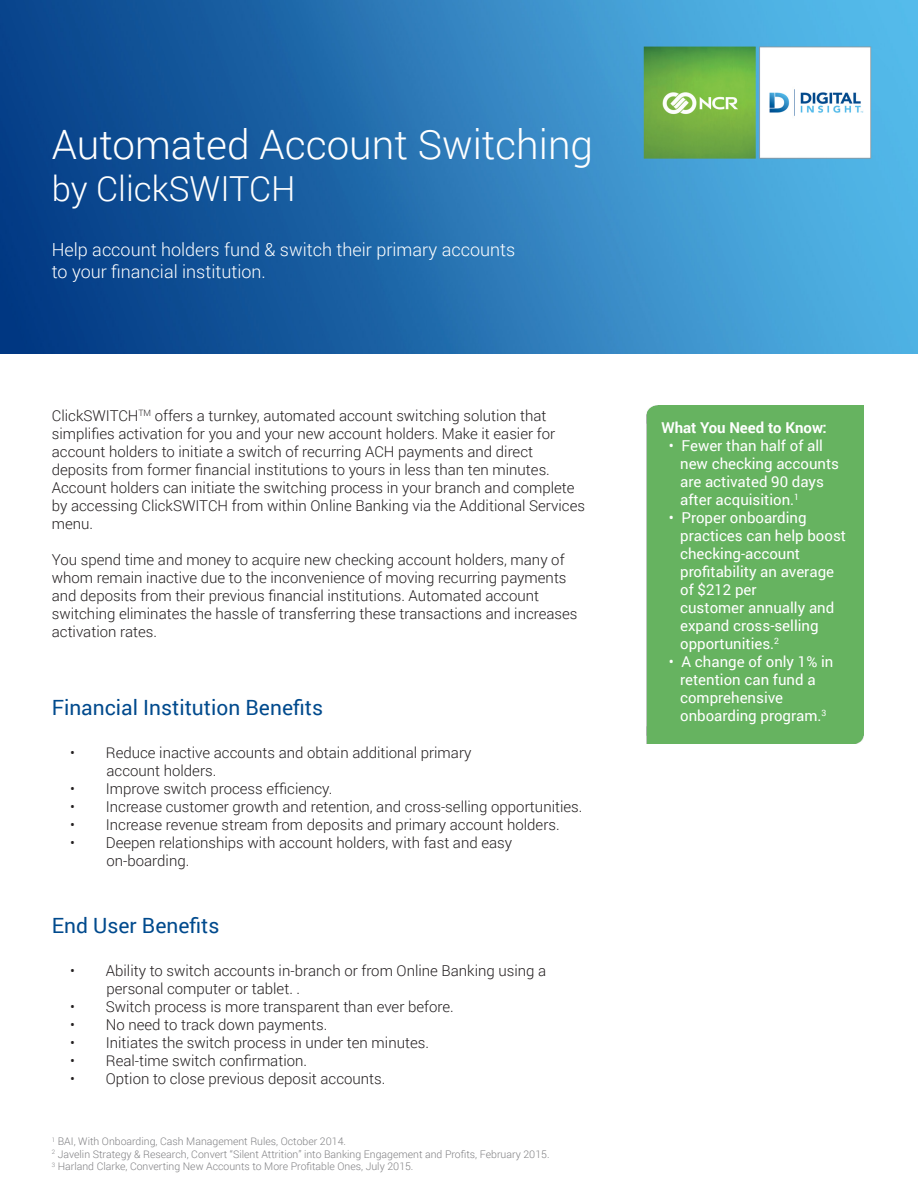
<style>
.page{position:relative;width:918px;height:1188px;background:#fff}
.page>*{position:absolute;margin:0;border:0;box-sizing:border-box;transform-origin:0 0}
.t1{font:300 40.5px "Roboto";color:#fff}
.t2{font:300 34.5px "Roboto";color:#fff}
.t3{font:21px "Roboto";color:#004a8d}
.t4{font:300 18px "Roboto";color:#fff}
.t5{font:300 15px/18px "Roboto";color:#231f20}
.t6{font:15px "Roboto";color:#fff}
.t7{font:700 15px "Roboto";color:#fff}
.t8{font:300 10.5px "Roboto";color:#808083}
</style>
<div class="page">
<img style="left:0;top:0;width:918px;height:353px">
<div style="left:647px;top:405px;width:217px;height:339px;background:#66b360"></div>
<p class="t1" style="left:52px;top:117px;width:543px">Automated Account Switching</p>
<p class="t2" style="left:52px;top:165px;width:245px">by ClickSWITCH</p>
<p class="t4" style="left:52px;top:238px;width:465px">Help account holders fund &amp; switch their primary accounts</p>
<p class="t4" style="left:52px;top:259px;width:216px">to your financial institution.</p>
<p class="t5" style="left:52px;top:406px;width:496px">ClickSWITCH<sup>TM</sup> offers a turnkey, automated account switching solution that</p>
<p class="t5" style="left:52px;top:424px;width:505px">simplifies activation for you and your new account holders. Make it easier for</p>
<p class="t5" style="left:52px;top:442px;width:483px">account holders to initiate a switch of recurring ACH payments and direct</p>
<p class="t5" style="left:52px;top:460px;width:535px">deposits from former financial institutions to yours in less than ten minutes.<br>Account holders can initiate the switching process in your branch and complete by accessing ClickSWITCH from within Online Banking via the Additional Services menu.</p>
<p class="t5" style="left:52px;top:550px;width:516px">You spend time and money to acquire new checking account holders, many of whom remain inactive due to the inconvenience of moving recurring payments and deposits from their previous financial institutions. Automated account</p>
<p class="t5" style="left:52px;top:604px;width:527px">switching eliminates the hassle of transferring these transactions and increases</p>
<p class="t5" style="left:52px;top:622px;width:107px">activation rates.</p>
<p class="t3" style="left:52px;top:693px;width:273px">Financial Institution Benefits</p>
<p class="t5" style="left:70px;top:743px;width:403px">• Reduce inactive accounts and obtain additional primary</p>
<p class="t5" style="left:107px;top:761px;width:111px">account holders.</p>
<p class="t5" style="left:70px;top:779px;width:264px">• Improve switch process efficiency.</p>
<p class="t5" style="left:70px;top:797px;width:514px">• Increase customer growth and retention, and cross-selling opportunities.</p>
<p class="t5" style="left:70px;top:815px;width:491px">• Increase revenue stream from deposits and primary account holders.</p>
<p class="t5" style="left:70px;top:833px;width:444px">• Deepen relationships with account holders, with fast and easy</p>
<p class="t5" style="left:107px;top:851px;width:84px">on-boarding.</p>
<p class="t3" style="left:52px;top:911px;width:169px">End User Benefits</p>
<p class="t5" style="left:70px;top:961px;width:478px">• Ability to switch accounts in-branch or from Online Banking using a</p>
<p class="t5" style="left:107px;top:979px;width:195px">personal computer or tablet. .</p>
<p class="t5" style="left:70px;top:997px;width:385px">• Switch process is more transparent than ever before.</p>
<p class="t5" style="left:70px;top:1015px;width:259px">• No need to track down payments.</p>
<p class="t5" style="left:70px;top:1033px;width:360px">• Initiates the switch process in under ten minutes.</p>
<p class="t5" style="left:70px;top:1051px;width:239px">• Real-time switch confirmation.</p>
<p class="t5" style="left:70px;top:1069px;width:317px">• Option to close previous deposit accounts.</p>
<p class="t8" style="left:52px;top:1134px;width:296px"><sup>1</sup> BAI, With Onboarding, Cash Management Rules, October 2014.</p>
<p class="t8" style="left:52px;top:1147px;width:499px"><sup>2</sup> Javelin Strategy &amp; Research, Convert “Silent Attrition” into Banking Engagement and Profits, February 2015.</p>
<p class="t8" style="left:52px;top:1159px;width:363px"><sup>3</sup> Harland Clarke, Converting New Accounts to More Profitable Ones, July 2015.</p>
<p class="t7" style="left:662px;top:417px;width:167px">What You Need to Know:</p>
<p class="t6" style="left:669px;top:435px;width:156px">• Fewer than half of all</p>
<p class="t6" style="left:680px;top:453px;width:160px">new checking accounts</p>
<p class="t6" style="left:680px;top:471px;width:145px">are activated 90 days</p>
<p class="t6" style="left:680px;top:489px;width:120px">after acquisition.<sup>1</sup></p>
<p class="t6" style="left:669px;top:507px;width:139px">• Proper onboarding</p>
<p class="t6" style="left:680px;top:525px;width:167px">practices can help boost</p>
<p class="t6" style="left:680px;top:543px;width:121px">checking-account</p>
<p class="t6" style="left:680px;top:561px;width:155px">profitability an average</p>
<p class="t6" style="left:680px;top:579px;width:78px">of $212 per</p>
<p class="t6" style="left:680px;top:597px;width:156px">customer annually and</p>
<p class="t6" style="left:680px;top:615px;width:140px">expand cross-selling</p>
<p class="t6" style="left:680px;top:633px;width:101px">opportunities.<sup>2</sup></p>
<p class="t6" style="left:669px;top:651px;width:166px">• A change of only 1% in</p>
<p class="t6" style="left:680px;top:669px;width:137px">retention can fund a</p>
<p class="t6" style="left:680px;top:687px;width:105px">comprehensive</p>
<p class="t6" style="left:680px;top:705px;width:148px">onboarding program.<sup>3</sup></p>
</div>
